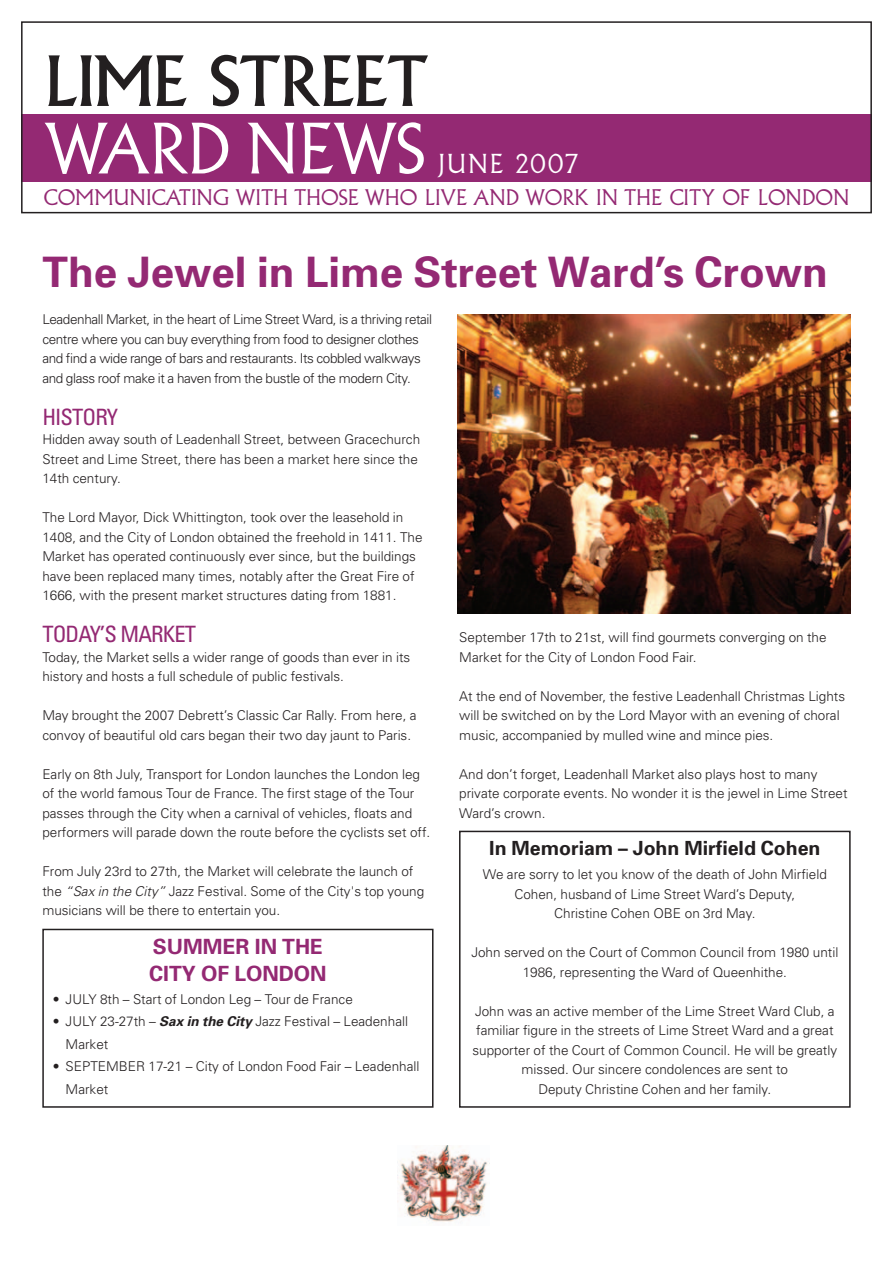
<style>
.page{position:relative;width:893px;height:1263px;background:#fff}
.page>*{position:absolute;margin:0;border:0;box-sizing:border-box;transform-origin:0 0}
.t1{font:67.5px "Albertus";letter-spacing:-.02em;color:#231f20}
.t2{font:300 67.5px "Albertus";letter-spacing:-.02em;color:#fff}
.t3{font:700 42px "Univers";color:#942973}
.t4{font:300 25.5px "Albertus";letter-spacing:.06em;color:#fff}
.t5{font:condensed 22.5px "Univers";letter-spacing:-.04em;color:#942973}
.t6{font:300 21px "Albertus";letter-spacing:-.005em;color:#942973}
.t7{font:700 21px/27px "Univers";color:#942973}
.t8{font:700 19.5px "Univers";color:#231f20}
.t9{font:300 13.5px/19.5px "Univers";color:#231f20}
.t10{font:300 13.5px/19.5px "Univers";letter-spacing:-.03em;color:#231f20}
.s1{font-style:italic}
.s2{font-weight:700;font-style:italic}
</style>
<div class="page">
<div style="left:21px;top:114px;width:850px;height:68px;background:#942973"></div>
<img style="left:399px;top:1145px;width:89px;height:77px">
<div style="left:21px;top:21px;width:850px;height:192px;border:2px solid #231f20"></div>
<div style="left:459px;top:831px;width:391px;height:277px;border:2px solid #231f20"></div>
<div style="left:42px;top:929px;width:391px;height:179px;border:2px solid #231f20"></div>
<img style="left:457px;top:315px;width:393px;height:298px">
<h1 class="t1" style="left:44px;top:55px;width:386px">LIME STREET</h1>
<h1 class="t2" style="left:44px;top:122px;width:383px">WARD NEWS</h1>
<h3 class="t4" style="left:438px;top:154px;width:142px">JUNE 2007</h3>
<h3 class="t6" style="left:44px;top:189px;width:807px">COMMUNICATING WITH THOSE WHO LIVE AND WORK IN THE CITY OF LONDON</h3>
<h2 class="t3" style="left:42px;top:257px;width:786px">The Jewel in Lime Street Ward’s Crown</h2>
<p class="t10" style="left:42px;top:311px;width:391px">Leadenhall Market, in the heart of Lime Street Ward, is a thriving retail centre where you can buy everything from food to designer clothes and find a wide range of bars and restaurants. Its cobbled walkways and glass roof make it a haven from the bustle of the modern City.</p>
<h3 class="t5" style="left:42px;top:409px;width:77px">HISTORY</h3>
<p class="t9" style="left:42px;top:431px;width:379px">Hidden away south of Leadenhall Street, between Gracechurch<br>Street and Lime Street, there has been a market here since the<br>14th century.</p>
<p class="t9" style="left:42px;top:509px;width:381px">The Lord Mayor, Dick Whittington, took over the leasehold in 1408, and the City of London obtained the freehold in 1411. The Market has operated continuously ever since, but the buildings have been replaced many times, notably after the Great Fire of 1666, with the present market structures dating from 1881.</p>
<h3 class="t5" style="left:42px;top:626px;width:155px">TODAY’S MARKET</h3>
<p class="t9" style="left:42px;top:649px;width:369px">Today, the Market sells a wider range of goods than ever in its history and hosts a full schedule of public festivals.</p>
<p class="t9" style="left:42px;top:707px;width:376px">May brought the 2007 Debrett’s Classic Car Rally. From here, a convoy of beautiful old cars began their two day jaunt to Paris.</p>
<p class="t9" style="left:42px;top:766px;width:389px">Early on 8th July, Transport for London launches the London leg of the world famous Tour de France. The first stage of the Tour passes through the City when a carnival of vehicles, floats and performers will parade down the route before the cyclists set off.</p>
<p class="t9" style="left:42px;top:863px;width:383px">From July 23rd to 27th, the Market will celebrate the launch of the <span class="s1">“Sax in the City”</span>Jazz Festival. Some of the City's top young musicians will be there to entertain you.</p>
<h3 class="t7" style="left:149px;top:935px;width:179px">SUMMER IN THE<br>CITY OF LONDON</h3>
<p class="t9" style="left:53px;top:991px;width:301px">• JULY 8th – Start of London Leg – Tour de France</p>
<p class="t9" style="left:66px;top:1012px;width:344px;line-height:22.5px;text-indent:-13px">• JULY 23-27th – <span class="s2">Sax in the City</span>Jazz Festival – Leadenhall<br>Market</p>
<p class="t9" style="left:66px;top:1057px;width:355px;line-height:22.5px;text-indent:-13px">• SEPTEMBER 17-21 – City of London Food Fair – Leadenhall<br>Market</p>
<p class="t9" style="left:459px;top:629px;width:369px">September 17th to 21st, will find gourmets converging on the<br>Market for the City of London Food Fair.</p>
<p class="t9" style="left:459px;top:687px;width:387px">At the end of November, the festive Leadenhall Christmas Lights will be switched on by the Lord Mayor with an evening of choral music, accompanied by mulled wine and mince pies.</p>
<p class="t9" style="left:459px;top:765px;width:390px">And don’t forget, Leadenhall Market also plays host to many private corporate events. No wonder it is the jewel in Lime Street<br>Ward’s crown.</p>
<h3 class="t8" style="left:489px;top:841px;width:333px">In Memoriam – John Mirfield Cohen</h3>
<p class="t9" style="left:482px;top:866px;width:346px;text-align:center">We are sorry to let you know of the death of John Mirfield<br>Cohen, husband of Lime Street Ward’s Deputy,<br>Christine Cohen OBE on 3rd May.</p>
<p class="t9" style="left:471px;top:944px;width:368px;text-align:center">John served on the Court of Common Council from 1980 until<br>1986, representing the Ward of Queenhithe.</p>
<p class="t9" style="left:472px;top:1002px;width:366px;text-align:center">John was an active member of the Lime Street Ward Club, a familiar figure in the streets of Lime Street Ward and a great supporter of the Court of Common Council. He will be greatly missed. Our sincere condolences are sent to<br>Deputy Christine Cohen and her family.</p>
</div>
